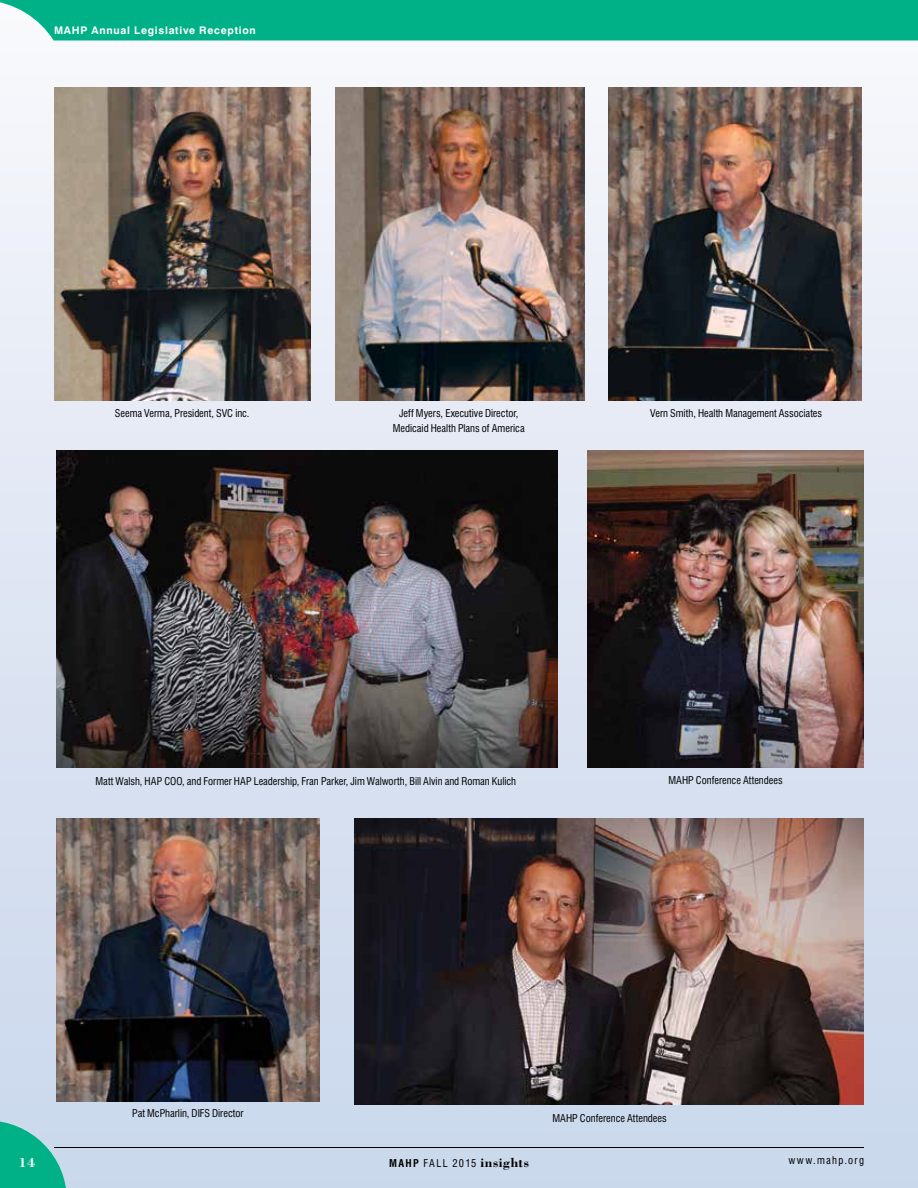
<style>
.page{position:relative;width:918px;height:1188px;background:#fff}
.page>*{position:absolute;margin:0;border:0;box-sizing:border-box;transform-origin:0 0}
.t1{font:700 13.5px "Bodoni";color:#fff}
.t2{font:condensed 10.5px/15px "Swiss 721 BT";letter-spacing:-.005em;color:#000;text-align:center}
.t3{font:700 10.5px "Swiss 721 BT";letter-spacing:.07em;color:#fff}
.t4{font:condensed 10.5px "Swiss 721 BT";letter-spacing:.115em;color:#000}
.t5{font:condensed 10.5px "Swiss 721 BT";letter-spacing:.125em;color:#000}
.s1{font-weight:700}
.s2{font-family:"Bodoni";font-weight:700;font-stretch:normal;font-size:13.5px}
</style>
<div class="page">
<div style="left:0;top:0;width:918px;height:1188px;background:linear-gradient(to bottom,#f4f4f8,#c8d5ea)"></div>
<img style="left:56px;top:450px;width:501px;height:318px">
<img style="left:587px;top:450px;width:276px;height:318px">
<img style="left:54px;top:87px;width:257px;height:314px">
<img style="left:609px;top:87px;width:252px;height:313px">
<img style="left:335px;top:87px;width:249px;height:314px">
<img style="left:355px;top:818px;width:509px;height:287px">
<img style="left:56px;top:818px;width:264px;height:284px">
<svg style="left:0;top:1120px;width:67px;height:68px;background:#3ebda6"></svg>
<hr style="left:54px;top:1147px;width:810px;height:1px;background:#000">
<div style="left:0;top:0;width:918px;height:40px;background:#00b188"></div>
<p class="t3" style="left:54px;top:24px;width:203px">MAHP Annual Legislative Reception</p>
<p class="t2" style="left:115px;top:405px;width:136px">Seema Verma, President, SVC inc.</p>
<p class="t2" style="left:393px;top:405px;width:133px">Jeff Myers, Executive Director,<br>Medicaid Health Plans of America</p>
<p class="t2" style="left:650px;top:405px;width:173px">Vern Smith, Health Management Associates</p>
<p class="t2" style="left:96px;top:773px;width:422px">Matt Walsh, HAP COO, and Former HAP Leadership, Fran Parker, Jim Walworth, Bill Alvin and Roman Kulich</p>
<p class="t2" style="left:668px;top:773px;width:116px">MAHP Conference Attendees</p>
<p class="t2" style="left:132px;top:1106px;width:113px">Pat McPharlin, DIFS Director</p>
<p class="t2" style="left:552px;top:1111px;width:116px">MAHP Conference Attendees</p>
<p class="t1" style="left:19px;top:1154px;width:18px">14</p>
<p class="t4" style="left:389px;top:1156px;width:141px"><span class="s1">MAHP</span> FALL 2015 <span class="s2">insights</span></p>
<p class="t5" style="left:788px;top:1154px;width:77px">www.mahp.org</p>
</div>
